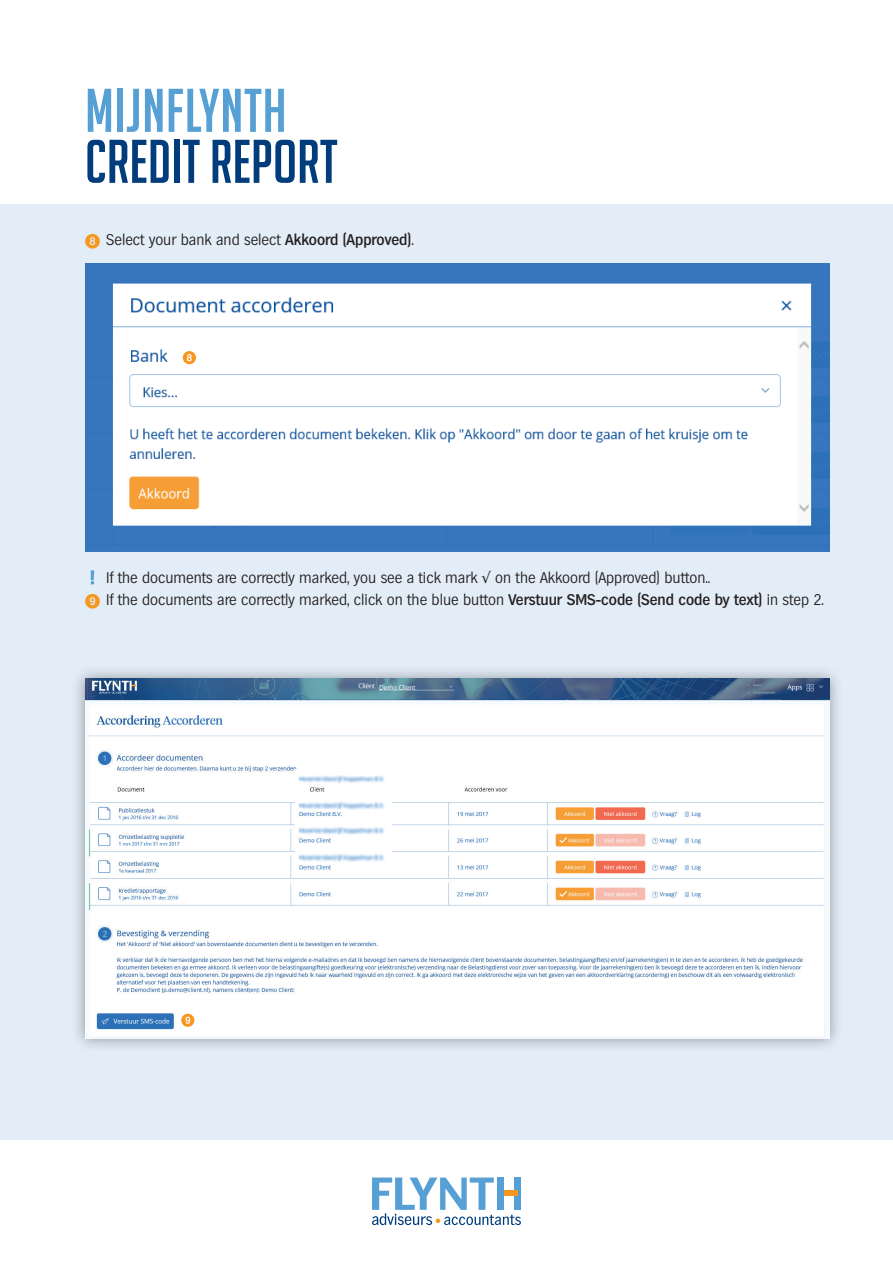
<style>
.page{position:relative;width:893px;height:1263px;background:#fff}
.page>*{position:absolute;margin:0;border:0;box-sizing:border-box;transform-origin:0 0}
.t1{font:60px "Big Noodle Titling";color:#013d7d}
.t2{font:60px "Big Noodle Titling";letter-spacing:.01em;color:#56a0d5}
.t3{font:300 15px/22.5px "Hamburg TS";color:#231f20}
.s1{font-family:"European Pi One";font-weight:400;color:#f7971d}
.s2{font-weight:500}
</style>
<div class="page">
<div style="left:0;top:204px;width:893px;height:936px;background:#e3edf7"></div>
<svg style="left:372px;top:1177px;width:149px;height:48px"></svg>
<svg style="left:91px;top:570px;width:3px;height:14px"></svg>
<img style="left:85px;top:264px;width:744px;height:288px">
<svg style="left:183px;top:351px;width:13px;height:13px"></svg>
<div style="left:71px;top:664px;width:772px;height:389px;background:#231f20;opacity:.45"></div>
<img style="left:85px;top:679px;width:744px;height:359px">
<img style="left:296px;top:770px;width:95px;height:13px">
<img style="left:296px;top:822px;width:95px;height:13px">
<img style="left:296px;top:796px;width:95px;height:14px">
<img style="left:296px;top:848px;width:95px;height:13px">
<svg style="left:181px;top:1014px;width:13px;height:13px"></svg>
<h1 class="t2" style="left:85px;top:78px;width:203px">MijnFlynth</h1>
<h1 class="t1" style="left:85px;top:129px;width:254px">CREDIT REPORT</h1>
<p class="t3" style="left:85px;top:229px;width:330px"><span class="s1">8</span> Select your bank and select <span class="s2">Akkoord (Approved)</span>.</p>
<p class="t3" style="left:85px;top:566px;width:740px;text-indent:21px">If the documents are correctly marked, you see a tick mark √ on the Akkoord (Approved) button..<br><span class="s1">9</span> If the documents are correctly marked, click on the blue button <span class="s2">Verstuur SMS-code (Send code by text)</span> in step 2.</p>
</div>
